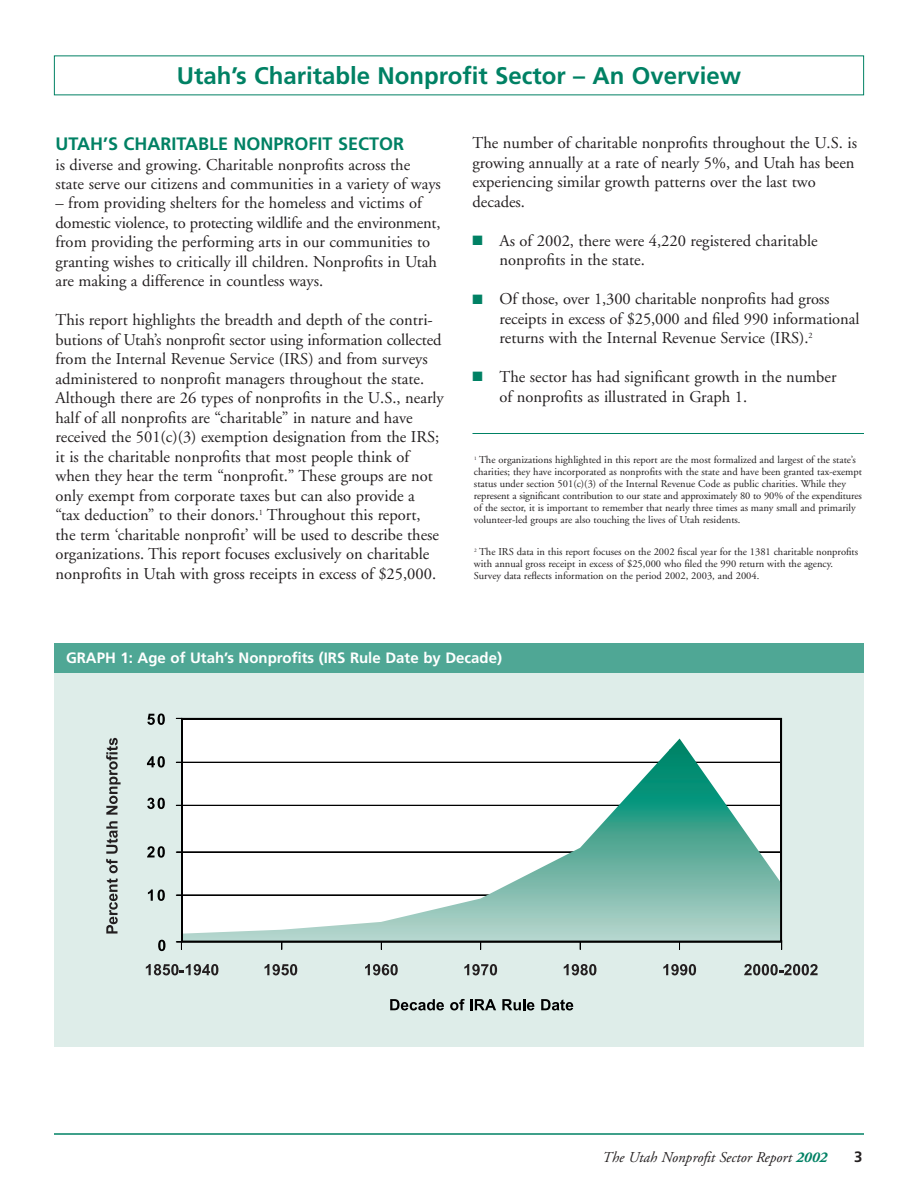
<style>
.page{position:relative;width:918px;height:1188px;background:#fff}
.page>*{position:absolute;margin:0;border:0;box-sizing:border-box;transform-origin:0 0}
.t1{font:700 24px "Frutiger";color:#008164}
.t2{font:700 18px "Frutiger";color:#008164}
.t3{font:16.5px/19.5px "Adobe Garamond";color:#231f20}
.t4{font:700 15px "Frutiger";color:#fff}
.t5{font:italic 15px "Adobe Garamond";color:#231f20}
.t6{font:700 15px "Frutiger";color:#231f20}
.t7{font:10.5px/12px "Adobe Garamond";color:#231f20}
.s1{color:#008164}
.s2{font-weight:700;color:#008164}
</style>
<div class="page">
<div style="left:54px;top:669px;width:810px;height:378px;background:#deede9"></div>
<hr style="left:54px;top:1133px;width:810px;height:2px;background:#008164">
<div style="left:182px;top:719px;width:599px;height:223px;background:#fff"></div>
<hr style="left:176px;top:895px;width:605px;height:1px;background:#000">
<hr style="left:176px;top:852px;width:604px;height:1px;background:#000">
<hr style="left:176px;top:805px;width:605px;height:1px;background:#000">
<hr style="left:176px;top:762px;width:606px;height:1px;background:#000">
<svg style="left:176px;top:940px;width:6px;height:9px"></svg>
<svg style="left:390px;top:999px;width:54px;height:11px"></svg>
<svg style="left:450px;top:999px;width:46px;height:11px"></svg>
<svg style="left:502px;top:999px;width:32px;height:11px"></svg>
<svg style="left:541px;top:999px;width:32px;height:11px"></svg>
<svg style="left:146px;top:964px;width:72px;height:11px"></svg>
<svg style="left:265px;top:964px;width:32px;height:11px"></svg>
<svg style="left:365px;top:964px;width:33px;height:11px"></svg>
<svg style="left:464px;top:964px;width:33px;height:11px"></svg>
<svg style="left:564px;top:964px;width:32px;height:11px"></svg>
<svg style="left:663px;top:964px;width:33px;height:11px"></svg>
<svg style="left:744px;top:964px;width:74px;height:11px"></svg>
<svg style="left:158px;top:940px;width:7px;height:11px"></svg>
<svg style="left:148px;top:890px;width:17px;height:11px"></svg>
<svg style="left:147px;top:846px;width:18px;height:12px"></svg>
<svg style="left:147px;top:798px;width:18px;height:11px"></svg>
<svg style="left:147px;top:756px;width:18px;height:12px"></svg>
<svg style="left:147px;top:714px;width:18px;height:11px"></svg>
<svg style="left:106px;top:821px;width:12px;height:113px"></svg>
<svg style="left:106px;top:738px;width:15px;height:77px"></svg>
<img style="left:184px;top:739px;width:595px;height:201px">
<div style="left:181px;top:718px;width:601px;height:225px;border:2px solid #000"></div>
<hr style="left:472px;top:433px;width:392px;height:1px;background:#008164">
<div style="left:54px;top:643px;width:810px;height:30px;background:#4fa795"></div>
<h1 class="t1" style="left:177px;top:66px;width:566px">Utah’s Charitable Nonprofit Sector – An Overview</h1>
<p class="t2" style="left:56px;top:136px;width:350px">UTAH’S CHARITABLE NONPROFIT SECTOR</p>
<p class="t3" style="left:56px;top:156px;width:387px">is diverse and growing. Charitable nonprofits across the state serve our citizens and communities in a variety of ways</p>
<p class="t3" style="left:56px;top:195px;width:387px">– from providing shelters for the homeless and victims of domestic violence, to protecting wildlife and the environment, from providing the performing arts in our communities to granting wishes to critically ill children. Nonprofits in Utah are making a difference in countless ways.</p>
<p class="t3" style="left:56px;top:312px;width:390px">This report highlights the breadth and depth of the contri&shy;butions of Utah’s nonprofit sector using information collected from the Internal Revenue Service (IRS) and from surveys administered to nonprofit managers throughout the state.<br>Although there are 26 types of nonprofits in the U.S., nearly half of all nonprofits are “charitable” in nature and have received the 501(c)(3) exemption designation from the IRS; it is the charitable nonprofits that most people think of when they hear the term “nonprofit.” These groups are not only exempt from corporate taxes but can also provide a<br>“tax deduction” to their donors.<sup>1</sup> Throughout this report, the term ‘charitable nonprofit’ will be used to describe these organizations. This report focuses exclusively on charitable nonprofits in Utah with gross receipts in excess of $25,000.</p>
<p class="t3" style="left:472px;top:135px;width:386px">The number of charitable nonprofits throughout the U.S. is growing annually at a rate of nearly 5%, and Utah has been experiencing similar growth patterns over the last two decades.</p>
<p class="t3" style="left:500px;top:232px;width:320px;text-indent:-27px"><span class="s1">■</span> As of 2002, there were 4,220 registered charitable nonprofits in the state.</p>
<p class="t3" style="left:500px;top:291px;width:361px;text-indent:-27px"><span class="s1">■</span> Of those, over 1,300 charitable nonprofits had gross receipts in excess of $25,000 and filed 990 informational returns with the Internal Revenue Service (IRS).<sup>2</sup></p>
<p class="t3" style="left:500px;top:369px;width:339px;text-indent:-27px"><span class="s1">■</span> The sector has had significant growth in the number of nonprofits as illustrated in Graph 1.</p>
<p class="t7" style="left:474px;top:455px;width:390px"><sup>1</sup> The organizations highlighted in this report are the most formalized and largest of the state’s charities; they have incorporated as nonprofits with the state and have been granted tax-exempt status under section 501(c)(3) of the Internal Revenue Code as public charities. While they represent a significant contribution to our state and approximately 80 to 90% of the expenditures of the sector, it is important to remember that nearly three times as many small and primarily volunteer-led groups are also touching the lives of Utah residents.</p>
<p class="t7" style="left:474px;top:547px;width:386px"><sup>2</sup> The IRS data in this report focuses on the 2002 fiscal year for the 1381 charitable nonprofits with annual gross receipt in excess of $25,000 who filed the 990 return with the agency.<br>Survey data reflects information on the period 2002, 2003, and 2004.</p>
<p class="t4" style="left:66px;top:652px;width:438px">GRAPH 1: Age of Utah’s Nonprofits (IRS Rule Date by Decade)</p>
<p class="t5" style="left:602px;top:1151px;width:226px">The Utah Nonprofit Sector Report <span class="s2">2002</span></p>
<p class="t6" style="left:854px;top:1150px;width:10px">3</p>
</div>
